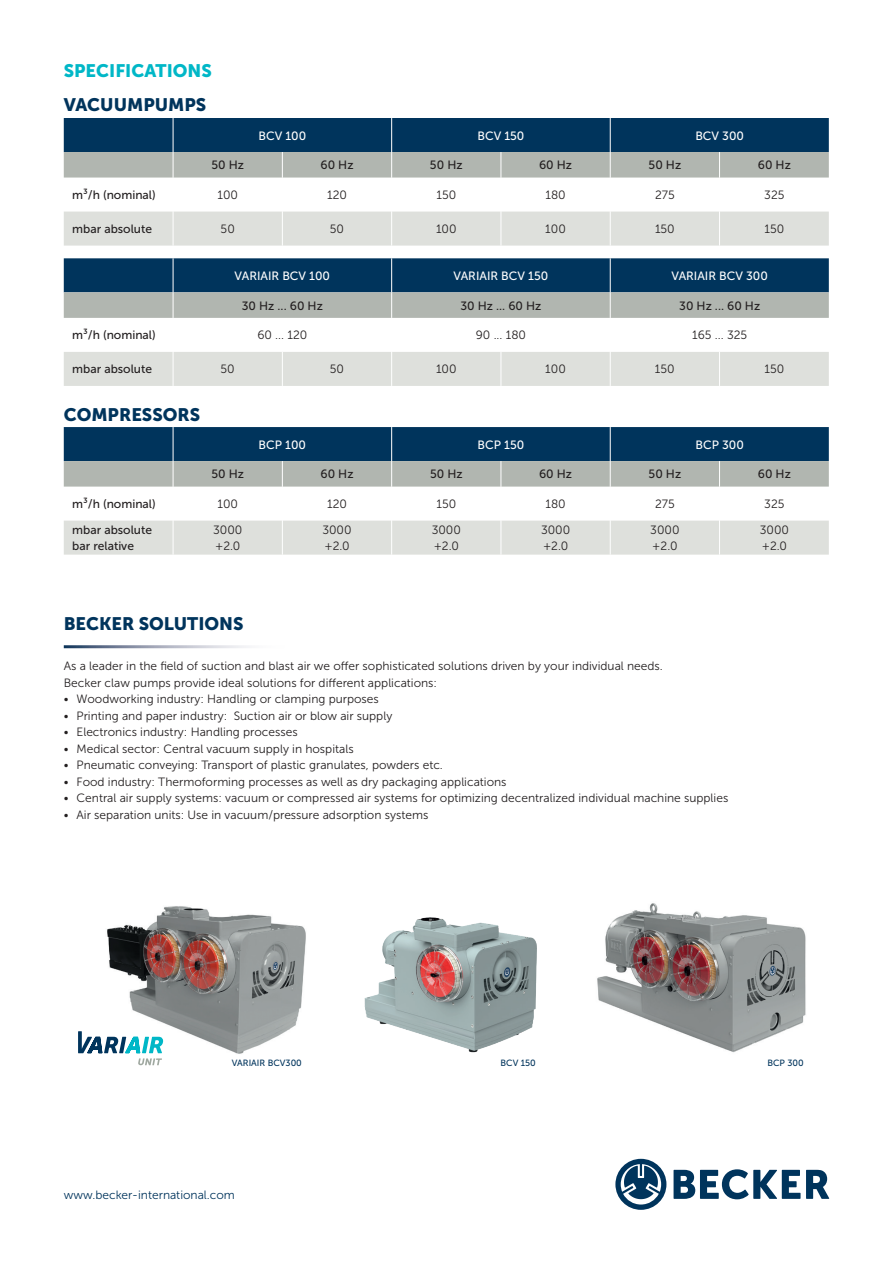
<style>
.page{position:relative;width:893px;height:1263px;background:#fff}
.page>*{position:absolute;margin:0;border:0;box-sizing:border-box;transform-origin:0 0}
.t1{font:18px "Museo Sans 900";color:#00345c}
.t2{font:18px "Museo Sans 900";color:#00b7c7}
.t3{font:12px/16.5px "Museo Sans 300";color:#231f20}
.t4{font:12px/16.5px "Museo Sans 500";color:#231f20}
.t5{font:12px "Museo Sans 500";color:#fff}
.t6{font:12px "Museo Sans 300";color:#00345c}
.t7{font:9px "Museo Sans 500";color:#00345c}
</style>
<div class="page">
<svg style="left:674px;top:1169px;width:126px;height:30px"></svg>
<svg style="left:806px;top:1170px;width:23px;height:29px"></svg>
<svg style="left:615px;top:1159px;width:51px;height:51px"></svg>
<img style="left:364px;top:917px;width:173px;height:136px">
<img style="left:597px;top:903px;width:209px;height:150px">
<img style="left:107px;top:906px;width:199px;height:148px">
<svg style="left:78px;top:1031px;width:85px;height:34px"></svg>
<div style="left:64px;top:212px;width:765px;height:34px;background:#dee0dc"></div>
<svg style="left:64px;top:118px;width:765px;height:60px;background:#4e6d81"></svg>
<hr style="left:173px;top:212px;width:1px;height:34px;background:#fff">
<hr style="left:282px;top:212px;width:1px;height:34px;background:#fff">
<hr style="left:391px;top:212px;width:1px;height:34px;background:#fff">
<hr style="left:501px;top:212px;width:1px;height:34px;background:#fff">
<hr style="left:610px;top:212px;width:1px;height:34px;background:#fff">
<hr style="left:719px;top:212px;width:1px;height:34px;background:#fff">
<div style="left:64px;top:352px;width:765px;height:34px;background:#dee0dc"></div>
<svg style="left:64px;top:258px;width:765px;height:60px;background:#4e6e82"></svg>
<hr style="left:173px;top:352px;width:1px;height:34px;background:#fff">
<hr style="left:282px;top:352px;width:1px;height:34px;background:#fff">
<hr style="left:391px;top:352px;width:1px;height:34px;background:#fff">
<hr style="left:501px;top:352px;width:1px;height:34px;background:#fff">
<hr style="left:610px;top:352px;width:1px;height:34px;background:#fff">
<hr style="left:719px;top:352px;width:1px;height:34px;background:#fff">
<div style="left:64px;top:521px;width:765px;height:34px;background:#dee0dc"></div>
<svg style="left:64px;top:427px;width:765px;height:60px;background:#4e6d81"></svg>
<hr style="left:173px;top:521px;width:1px;height:34px;background:#fff">
<hr style="left:282px;top:521px;width:1px;height:34px;background:#fff">
<hr style="left:391px;top:521px;width:1px;height:34px;background:#fff">
<hr style="left:501px;top:521px;width:1px;height:34px;background:#fff">
<hr style="left:610px;top:521px;width:1px;height:34px;background:#fff">
<hr style="left:719px;top:521px;width:1px;height:34px;background:#fff">
<h1 class="t2" style="left:64px;top:61px;width:150px">SPECIFICATIONS</h1>
<h1 class="t1" style="left:64px;top:94px;width:144px">VACUUMPUMPS</h1>
<p class="t5" style="left:258px;top:129px;width:49px">BCV 100</p>
<p class="t5" style="left:477px;top:129px;width:49px">BCV 150</p>
<p class="t5" style="left:695px;top:129px;width:50px">BCV 300</p>
<p class="t4" style="left:211px;top:157px;width:34px">50 Hz</p>
<p class="t4" style="left:320px;top:157px;width:35px">60 Hz</p>
<p class="t4" style="left:430px;top:157px;width:34px">50 Hz</p>
<p class="t4" style="left:539px;top:157px;width:35px">60 Hz</p>
<p class="t4" style="left:649px;top:157px;width:34px">50 Hz</p>
<p class="t4" style="left:758px;top:157px;width:35px">60 Hz</p>
<p class="t4" style="left:72px;top:187px;width:85px">m³/h (nominal)</p>
<p class="t3" style="left:217px;top:187px;width:22px">100</p>
<p class="t3" style="left:327px;top:187px;width:21px">120</p>
<p class="t3" style="left:436px;top:187px;width:21px">150</p>
<p class="t3" style="left:545px;top:187px;width:22px">180</p>
<p class="t3" style="left:655px;top:187px;width:21px">275</p>
<p class="t3" style="left:764px;top:187px;width:22px">325</p>
<p class="t4" style="left:72px;top:221px;width:81px">mbar absolute</p>
<p class="t3" style="left:221px;top:221px;width:16px">50</p>
<p class="t3" style="left:330px;top:221px;width:16px">50</p>
<p class="t3" style="left:436px;top:221px;width:22px">100</p>
<p class="t3" style="left:545px;top:221px;width:22px">100</p>
<p class="t3" style="left:655px;top:221px;width:21px">150</p>
<p class="t3" style="left:764px;top:221px;width:21px">150</p>
<p class="t5" style="left:235px;top:269px;width:97px">VARIAIR BCV 100</p>
<p class="t5" style="left:454px;top:269px;width:96px">VARIAIR BCV 150</p>
<p class="t5" style="left:671px;top:269px;width:98px">VARIAIR BCV 300</p>
<p class="t4" style="left:242px;top:297px;width:83px">30 Hz ... 60 Hz</p>
<p class="t4" style="left:460px;top:297px;width:83px">30 Hz ... 60 Hz</p>
<p class="t4" style="left:679px;top:297px;width:83px">30 Hz ... 60 Hz</p>
<p class="t4" style="left:72px;top:327px;width:85px">m³/h (nominal)</p>
<p class="t3" style="left:257px;top:327px;width:51px">60 ... 120</p>
<p class="t3" style="left:476px;top:327px;width:52px">90 ... 180</p>
<p class="t3" style="left:692px;top:327px;width:56px">165 ... 325</p>
<p class="t4" style="left:72px;top:361px;width:81px">mbar absolute</p>
<p class="t3" style="left:221px;top:361px;width:16px">50</p>
<p class="t3" style="left:330px;top:361px;width:16px">50</p>
<p class="t3" style="left:436px;top:361px;width:22px">100</p>
<p class="t3" style="left:545px;top:361px;width:22px">100</p>
<p class="t3" style="left:655px;top:361px;width:21px">150</p>
<p class="t3" style="left:764px;top:361px;width:21px">150</p>
<h1 class="t1" style="left:64px;top:404px;width:138px">COMPRESSORS</h1>
<p class="t5" style="left:259px;top:438px;width:49px">BCP 100</p>
<p class="t5" style="left:478px;top:438px;width:48px">BCP 150</p>
<p class="t5" style="left:695px;top:438px;width:50px">BCP 300</p>
<p class="t4" style="left:211px;top:466px;width:34px">50 Hz</p>
<p class="t4" style="left:320px;top:466px;width:35px">60 Hz</p>
<p class="t4" style="left:430px;top:466px;width:34px">50 Hz</p>
<p class="t4" style="left:539px;top:466px;width:35px">60 Hz</p>
<p class="t4" style="left:649px;top:466px;width:34px">50 Hz</p>
<p class="t4" style="left:758px;top:466px;width:35px">60 Hz</p>
<p class="t4" style="left:72px;top:496px;width:85px">m³/h (nominal)</p>
<p class="t3" style="left:217px;top:496px;width:22px">100</p>
<p class="t3" style="left:327px;top:496px;width:21px">120</p>
<p class="t3" style="left:436px;top:496px;width:21px">150</p>
<p class="t3" style="left:545px;top:496px;width:22px">180</p>
<p class="t3" style="left:655px;top:496px;width:21px">275</p>
<p class="t3" style="left:764px;top:496px;width:22px">325</p>
<p class="t4" style="left:72px;top:521px;width:81px">mbar absolute bar relative</p>
<p class="t3" style="left:213px;top:522px;width:31px">3000 +2.0</p>
<p class="t3" style="left:322px;top:522px;width:31px">3000 +2.0</p>
<p class="t3" style="left:432px;top:522px;width:31px">3000 +2.0</p>
<p class="t3" style="left:541px;top:522px;width:31px">3000 +2.0</p>
<p class="t3" style="left:650px;top:522px;width:31px">3000 +2.0</p>
<p class="t3" style="left:760px;top:522px;width:31px">3000 +2.0</p>
<h1 class="t1" style="left:64px;top:614px;width:181px">BECKER SOLUTIONS</h1>
<p class="t3" style="left:64px;top:658px;width:601px">As a leader in the field of suction and blast air we offer sophisticated solutions driven by your individual needs.<br>Becker claw pumps provide ideal solutions for different applications:</p>
<p class="t3" style="left:64px;top:691px;width:317px">• Woodworking industry: Handling or clamping purposes</p>
<p class="t3" style="left:64px;top:708px;width:330px">• Printing and paper industry: Suction air or blow air supply</p>
<p class="t3" style="left:64px;top:724px;width:235px">• Electronics industry: Handling processes</p>
<p class="t3" style="left:64px;top:741px;width:291px">• Medical sector: Central vacuum supply in hospitals</p>
<p class="t3" style="left:64px;top:757px;width:381px">• Pneumatic conveying: Transport of plastic granulates, powders etc.</p>
<p class="t3" style="left:64px;top:774px;width:444px">• Food industry: Thermoforming processes as well as dry packaging applications</p>
<p class="t3" style="left:64px;top:790px;width:666px">• Central air supply systems: vacuum or compressed air systems for optimizing decentralized individual machine supplies</p>
<p class="t3" style="left:64px;top:807px;width:366px">• Air separation units: Use in vacuum/pressure adsorption systems</p>
<p class="t7" style="left:232px;top:1057px;width:72px">VARIAIR BCV300</p>
<p class="t7" style="left:500px;top:1057px;width:37px">BCV 150</p>
<p class="t7" style="left:767px;top:1057px;width:38px">BCP 300</p>
<p class="t6" style="left:64px;top:1188px;width:173px">www.becker-international.com</p>
</div>
